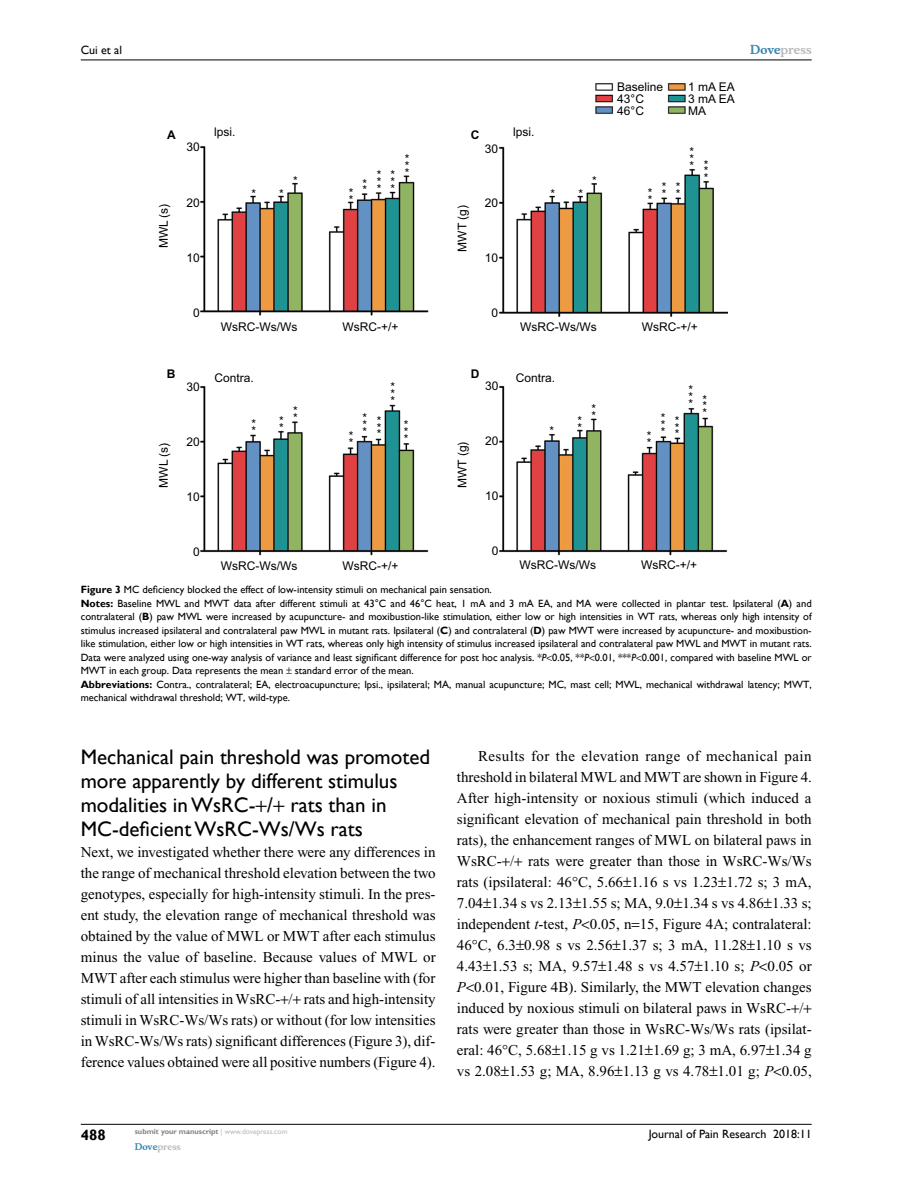
<style>
.page{position:relative;width:918px;height:1188px;background:#fff}
.page>*{position:absolute;margin:0;border:0;box-sizing:border-box;transform-origin:0 0}
.t1{font:21px/24px "Gill Sans";color:#000}
.t2{font:15px/21px "Times New Roman";color:#000;text-align:justify}
.t3{font:700 15px "Gill Sans";color:#000}
.t4{font:12px/12.1px "Arial";color:#000;text-align:justify}
.t5{font:12px "Gill Sans";color:#000}
.t6{font:700 12px "Musee";color:#b8babc}
.t7{font:700 12px "Arial";color:#000}
.t8{font:10.5px/13.5px "Gill Sans";color:#000}
.t9{font:700 9px "Musee";color:#b8babc}
.t10{font:700 7.5px "Gill Sans";color:#808285}
.s1{color:#3785ad}
.s2{font-weight:700}
.s3{font-style:italic}
.s4{font-weight:400;color:#b8babc}
</style>
<div class="page">
<hr style="left:81px;top:1124px;width:731px;height:1px;background:#000">
<hr style="left:81px;top:60px;width:731px;height:1px;background:#000">
<img style="left:200px;top:83px;width:528px;height:473px">
<p class="t5" style="left:81px;top:43px;width:43px">Cui et al</p>
<p class="t6" style="left:750px;top:43px;width:63px"><span class="s1">Dove</span>press</p>
<p class="t4" style="left:617px;top:81px;width:48px">Baseline</p>
<p class="t4" style="left:688px;top:81px;width:48px">1 mA EA 3 mA EA MA</p>
<p class="t4" style="left:617px;top:92px;width:28px">43°C<br>46°C</p>
<p class="t4" style="left:214px;top:126px;width:23px">lpsi.</p>
<p class="t7" style="left:167px;top:127px;width:10px">A</p>
<p class="t7" style="left:471px;top:127px;width:10px">C</p>
<p class="t4" style="left:513px;top:126px;width:23px">lpsi.</p>
<p class="t4" style="left:187px;top:141px;width:15px">30</p>
<p class="t4" style="left:405px;top:153px;width:6px">*</p>
<p class="t4" style="left:405px;top:159px;width:6px">*</p>
<p class="t4" style="left:390px;top:168px;width:21px">* *</p>
<p class="t4" style="left:377px;top:169px;width:6px">*</p>
<p class="t4" style="left:293px;top:174px;width:6px">*</p>
<p class="t4" style="left:377px;top:176px;width:6px">*</p>
<p class="t4" style="left:390px;top:176px;width:6px">*</p>
<p class="t4" style="left:363px;top:180px;width:20px">* *</p>
<p class="t4" style="left:390px;top:182px;width:6px">*</p>
<p class="t4" style="left:349px;top:185px;width:20px">* *</p>
<p class="t4" style="left:252px;top:188px;width:34px">* *</p>
<p class="t4" style="left:349px;top:193px;width:6px">*</p>
<p class="t4" style="left:187px;top:196px;width:15px">20</p>
<p class="t4" style="left:157px;top:248px;width:46px;rotate:-90deg">MWL (s)</p>
<p class="t4" style="left:456px;top:252px;width:48px;rotate:-90deg">MWT (g)</p>
<p class="t4" style="left:485px;top:142px;width:15px">30</p>
<p class="t4" style="left:485px;top:196px;width:15px">20</p>
<p class="t4" style="left:551px;top:188px;width:34px">* *</p>
<p class="t4" style="left:592px;top:174px;width:6px">*</p>
<p class="t4" style="left:689px;top:146px;width:6px">*</p>
<p class="t4" style="left:689px;top:153px;width:6px">*</p>
<p class="t4" style="left:689px;top:159px;width:6px">*</p>
<p class="t4" style="left:704px;top:158px;width:6px">*</p>
<p class="t4" style="left:704px;top:165px;width:6px">*</p>
<p class="t4" style="left:704px;top:172px;width:6px">*</p>
<p class="t4" style="left:662px;top:181px;width:6px">*</p>
<p class="t4" style="left:676px;top:181px;width:6px">*</p>
<p class="t4" style="left:648px;top:187px;width:20px">* *</p>
<p class="t4" style="left:676px;top:187px;width:6px">*</p>
<p class="t4" style="left:648px;top:193px;width:6px">*</p>
<p class="t4" style="left:187px;top:251px;width:15px">10</p>
<p class="t4" style="left:485px;top:251px;width:15px">10</p>
<p class="t4" style="left:193px;top:306px;width:8px">0</p>
<p class="t4" style="left:491px;top:306px;width:8px">0</p>
<p class="t4" style="left:221px;top:321px;width:78px">WsRC-Ws/Ws</p>
<p class="t4" style="left:343px;top:321px;width:58px">WsRC-+/+</p>
<p class="t4" style="left:520px;top:321px;width:78px">WsRC-Ws/Ws</p>
<p class="t4" style="left:642px;top:321px;width:58px">WsRC-+/+</p>
<p class="t7" style="left:167px;top:365px;width:10px">B</p>
<p class="t7" style="left:471px;top:365px;width:10px">D</p>
<p class="t4" style="left:215px;top:372px;width:41px">Contra.</p>
<p class="t4" style="left:516px;top:372px;width:41px">Contra.</p>
<p class="t4" style="left:485px;top:379px;width:15px">30</p>
<p class="t4" style="left:187px;top:380px;width:15px">30</p>
<p class="t4" style="left:390px;top:381px;width:6px">*</p>
<p class="t4" style="left:390px;top:388px;width:6px">*</p>
<p class="t4" style="left:157px;top:488px;width:46px;rotate:-90deg">MWL (s)</p>
<p class="t4" style="left:187px;top:436px;width:15px">20</p>
<p class="t4" style="left:390px;top:395px;width:6px">*</p>
<p class="t4" style="left:293px;top:404px;width:6px">*</p>
<p class="t4" style="left:279px;top:413px;width:20px">* *</p>
<p class="t4" style="left:252px;top:420px;width:34px">* *</p>
<p class="t4" style="left:252px;top:425px;width:6px">*</p>
<p class="t4" style="left:363px;top:412px;width:6px">*</p>
<p class="t4" style="left:363px;top:419px;width:6px">*</p>
<p class="t4" style="left:349px;top:428px;width:20px">* *</p>
<p class="t4" style="left:377px;top:415px;width:6px">*</p>
<p class="t4" style="left:377px;top:421px;width:6px">*</p>
<p class="t4" style="left:377px;top:428px;width:6px">*</p>
<p class="t4" style="left:349px;top:437px;width:6px">*</p>
<p class="t4" style="left:404px;top:419px;width:6px">*</p>
<p class="t4" style="left:404px;top:426px;width:6px">*</p>
<p class="t4" style="left:404px;top:432px;width:6px">*</p>
<p class="t4" style="left:456px;top:488px;width:48px;rotate:-90deg">MWT (g)</p>
<p class="t4" style="left:485px;top:434px;width:15px">20</p>
<p class="t4" style="left:591px;top:403px;width:6px">*</p>
<p class="t4" style="left:577px;top:412px;width:20px">* *</p>
<p class="t4" style="left:550px;top:423px;width:34px">* *</p>
<p class="t4" style="left:689px;top:384px;width:6px">*</p>
<p class="t4" style="left:689px;top:391px;width:6px">*</p>
<p class="t4" style="left:689px;top:398px;width:6px">*</p>
<p class="t4" style="left:703px;top:393px;width:6px">*</p>
<p class="t4" style="left:703px;top:400px;width:6px">*</p>
<p class="t4" style="left:661px;top:412px;width:6px">*</p>
<p class="t4" style="left:661px;top:419px;width:6px">*</p>
<p class="t4" style="left:647px;top:428px;width:20px">* *</p>
<p class="t4" style="left:675px;top:415px;width:6px">*</p>
<p class="t4" style="left:675px;top:421px;width:6px">*</p>
<p class="t4" style="left:675px;top:428px;width:6px">*</p>
<p class="t4" style="left:703px;top:407px;width:6px">*</p>
<p class="t4" style="left:647px;top:437px;width:6px">*</p>
<p class="t4" style="left:187px;top:491px;width:15px">10</p>
<p class="t4" style="left:485px;top:489px;width:15px">10</p>
<p class="t4" style="left:193px;top:546px;width:8px">0</p>
<p class="t4" style="left:492px;top:545px;width:8px">0</p>
<p class="t4" style="left:221px;top:560px;width:78px">WsRC-Ws/Ws</p>
<p class="t4" style="left:343px;top:560px;width:58px">WsRC-+/+</p>
<p class="t4" style="left:519px;top:559px;width:78px">WsRC-Ws/Ws</p>
<p class="t4" style="left:641px;top:559px;width:58px">WsRC-+/+</p>
<p class="t8" style="left:81px;top:583px;width:732px"><span class="s2">Figure 3</span> MC deficiency blocked the effect of low-intensity stimuli on mechanical pain sensation.<br><span class="s2">Notes:</span> Baseline MWL and MWT data after different stimuli at 43°C and 46°C heat, 1 mA and 3 mA EA, and MA were collected in plantar test. Ipsilateral (<span class="s2">A</span>) and contralateral (<span class="s2">B</span>) paw MWL were increased by acupuncture- and moxibustion-like stimulation, either low or high intensities in WT rats, whereas only high intensity of stimulus increased ipsilateral and contralateral paw MWL in mutant rats. Ipsilateral (<span class="s2">C</span>) and contralateral (<span class="s2">D</span>) paw MWT were increased by acupuncture- and moxibustion&shy;like stimulation, either low or high intensities in WT rats, whereas only high intensity of stimulus increased ipsilateral and contralateral paw MWL and MWT in mutant rats.<br>Data were analyzed using one-way analysis of variance and least significant difference for post hoc analysis. *<span class="s3">P</span> 0.05, **<span class="s3">P</span> 0.01, ***<span class="s3">P</span> 0.001, compared with baseline MWL or MWT in each group. Data represents the mean standard error of the mean.<br><span class="s2">Abbreviations:</span> Contra., contralateral; EA, electroacupuncture; Ipsi., ipsilateral; MA, manual acupuncture; MC, mast cell; MWL, mechanical withdrawal latency; MWT, mechanical withdrawal threshold; WT, wild-type.</p>
<h1 class="t1" style="left:81px;top:745px;width:351px">Mechanical pain threshold was promoted more apparently by different stimulus modalities in WsRC- / rats than in MC-deficient WsRC-Ws/Ws rats</h1>
<p class="t2" style="left:81px;top:841px;width:357px">Next, we investigated whether there were any differences in the range of mechanical threshold elevation between the two genotypes, especially for high-intensity stimuli. In the pres&shy;ent study, the elevation range of mechanical threshold was obtained by the value of MWL or MWT after each stimulus minus the value of baseline. Because values of MWL or MWT after each stimulus were higher than baseline with (for stimuli of all intensities in WsRC- / rats and high-intensity stimuli in WsRC-Ws/Ws rats) or without (for low intensities in WsRC-Ws/Ws rats) significant differences (Figure 3), dif&shy;ference values obtained were all positive numbers (Figure 4).</p>
<p class="t2" style="left:457px;top:746px;width:356px;text-align:left;text-indent:21px">Results for the elevation range of mechanical pain threshold in bilateral MWL and MWT are shown in Figure 4.<br>After high-intensity or noxious stimuli (which induced a significant elevation of mechanical pain threshold in both rats), the enhancement ranges of MWL on bilateral paws in WsRC- / rats were greater than those in WsRC-Ws/Ws rats (ipsilateral: 46°C, 5.66 1.16 s vs 1.23 1.72 s; 3 mA, 7.04 1.34 s vs 2.13 1.55 s; MA, 9.0 1.34 s vs 4.86 1.33 s; independent <span class="s3">t</span>-test, <span class="s3">P</span> 0.05, n 15, Figure 4A; contralateral:<br>46°C, 6.3 0.98 s vs 2.56 1.37 s; 3 mA, 11.28 1.10 s vs 4.43 1.53 s; MA, 9.57 1.48 s vs 4.57 1.10 s; <span class="s3">P</span> 0.05 or <span class="s3">P</span> 0.01, Figure 4B). Similarly, the MWT elevation changes induced by noxious stimuli on bilateral paws in WsRC- / rats were greater than those in WsRC-Ws/Ws rats (ipsilat&shy;eral: 46°C, 5.68 1.15 g vs 1.21 1.69 g; 3 mA, 6.97 1.34 g vs 2.08 1.53 g; MA, 8.96 1.13 g vs 4.78 1.01 g; <span class="s3">P</span> 0.05,</p>
<p class="t3" style="left:81px;top:1126px;width:26px">488</p>
<p class="t10" style="left:135px;top:1127px;width:154px">submit your manuscript <span class="s4">| www.dovepress.com</span></p>
<p class="t9" style="left:135px;top:1141px;width:48px"><span class="s1">Dove</span>press</p>
<p class="t5" style="left:649px;top:1127px;width:164px">Journal of Pain Research 2018:11</p>
</div>
